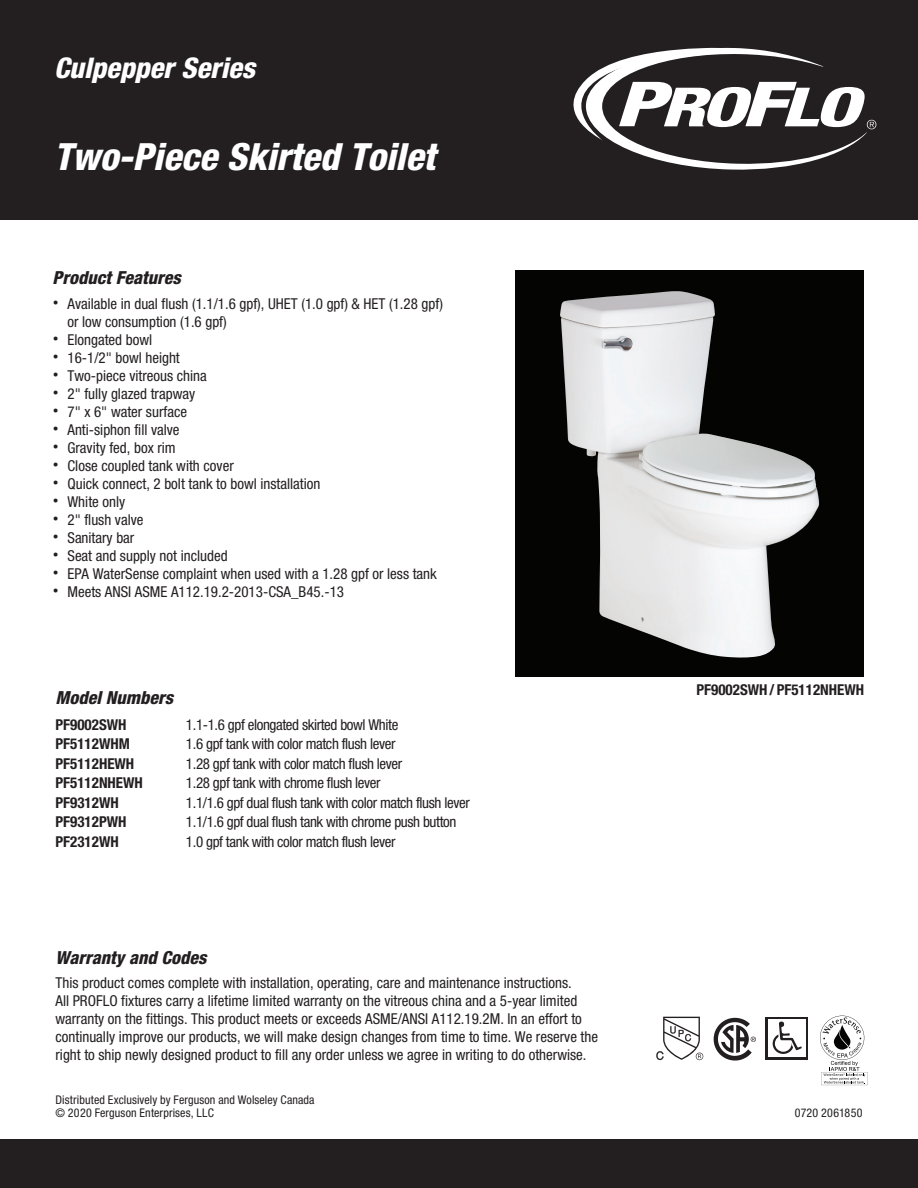
<style>
.page{position:relative;width:918px;height:1188px;background:#fff}
.page>*{position:absolute;margin:0;border:0;box-sizing:border-box;transform-origin:0 0}
.t1{font:italic 800 condensed 37.5px "Helvetica Neue";color:#fff}
.t2{font:italic 800 condensed 28.5px "Helvetica Neue";color:#fff}
.t3{font:italic 800 condensed 18px "Helvetica Neue";color:#231f20}
.t4{font:condensed 15px/18px "Helvetica Neue LT Std";color:#231f20}
.t5{font:condensed 15px "Helvetica Neue LT Std";letter-spacing:-.025em;color:#231f20}
.t6{font:700 condensed 15px "Helvetica Neue LT Std";color:#231f20}
.t7{font:condensed 12px "Helvetica Neue";letter-spacing:.01em;color:#231f20}
.s1{font-family:"Helvetica";font-stretch:normal;font-size:18px}
</style>
<div class="page">
<div style="left:0;top:1139px;width:918px;height:49px;background:#231f20"></div>
<div style="left:0;top:0;width:918px;height:220px;background:#231f20"></div>
<svg style="left:573px;top:47px;width:303px;height:123px"></svg>
<div style="left:515px;top:270px;width:349px;height:407px;background:#040503"></div>
<img style="left:560px;top:291px;width:260px;height:367px">
<div style="left:766px;top:1017px;width:42px;height:43px;background:#231f20"></div>
<div style="left:768px;top:1019px;width:38px;height:38px;background:#fff"></div>
<svg style="left:773px;top:1033px;width:21px;height:21px"></svg>
<svg style="left:775px;top:1035px;width:17px;height:17px"></svg>
<svg style="left:778px;top:1021px;width:24px;height:29px"></svg>
<svg style="left:714px;top:1018px;width:42px;height:43px"></svg>
<svg style="left:656px;top:1017px;width:47px;height:43px"></svg>
<svg style="left:820px;top:1016px;width:48px;height:69px"></svg>
<p class="t2" style="left:54px;top:50px;width:203px">Culpepper Series</p>
<p class="t1" style="left:54px;top:133px;width:383px">Two-Piece Skirted Toilet</p>
<p class="t3" style="left:52px;top:267px;width:130px">Product Features</p>
<p class="t4" style="left:68px;top:295px;width:377px;text-indent:-15px"><span class="s1">•</span> Available in dual flush (1.1/1.6 gpf), UHET (1.0 gpf) &amp; HET (1.28 gpf) or low consumption (1.6 gpf)</p>
<p class="t4" style="left:52px;top:331px;width:101px"><span class="s1">•</span> Elongated bowl</p>
<p class="t4" style="left:52px;top:349px;width:129px"><span class="s1">•</span> 16-1/2" bowl height</p>
<p class="t4" style="left:52px;top:367px;width:156px"><span class="s1">•</span> Two-piece vitreous china</p>
<p class="t4" style="left:52px;top:385px;width:144px"><span class="s1">•</span> 2" fully glazed trapway</p>
<p class="t4" style="left:52px;top:403px;width:136px"><span class="s1">•</span> 7" x 6" water surface</p>
<p class="t4" style="left:52px;top:421px;width:129px"><span class="s1">•</span> Anti-siphon fill valve</p>
<p class="t4" style="left:52px;top:439px;width:125px"><span class="s1">•</span> Gravity fed, box rim</p>
<p class="t4" style="left:52px;top:457px;width:183px"><span class="s1">•</span> Close coupled tank with cover</p>
<p class="t4" style="left:52px;top:475px;width:269px"><span class="s1">•</span> Quick connect, 2 bolt tank to bowl installation</p>
<p class="t4" style="left:52px;top:493px;width:74px"><span class="s1">•</span> White only</p>
<p class="t4" style="left:52px;top:511px;width:93px"><span class="s1">•</span> 2" flush valve</p>
<p class="t4" style="left:52px;top:529px;width:83px"><span class="s1">•</span> Sanitary bar</p>
<p class="t4" style="left:52px;top:547px;width:177px"><span class="s1">•</span> Seat and supply not included</p>
<p class="t4" style="left:52px;top:565px;width:386px"><span class="s1">•</span> EPA WaterSense complaint when used with a 1.28 gpf or less tank</p>
<p class="t4" style="left:52px;top:583px;width:293px"><span class="s1">•</span> Meets ANSI ASME A112.19.2-2013-CSA_B45.-13</p>
<p class="t3" style="left:56px;top:686px;width:119px">Model Numbers</p>
<p class="t6" style="left:56px;top:715px;width:73px">PF9002SWH</p>
<p class="t5" style="left:186px;top:716px;width:214px">1.1-1.6 gpf elongated skirted bowl White</p>
<p class="t6" style="left:56px;top:735px;width:76px">PF5112WHM</p>
<p class="t5" style="left:186px;top:735px;width:211px">1.6 gpf tank with color match flush lever</p>
<p class="t6" style="left:56px;top:754px;width:80px">PF5112HEWH</p>
<p class="t5" style="left:186px;top:755px;width:218px">1.28 gpf tank with color match flush lever</p>
<p class="t6" style="left:56px;top:774px;width:89px">PF5112NHEWH</p>
<p class="t5" style="left:186px;top:774px;width:196px">1.28 gpf tank with chrome flush lever</p>
<p class="t6" style="left:56px;top:793px;width:65px">PF9312WH</p>
<p class="t5" style="left:186px;top:794px;width:285px">1.1/1.6 gpf dual flush tank with color match flush lever</p>
<p class="t6" style="left:56px;top:813px;width:73px">PF9312PWH</p>
<p class="t5" style="left:186px;top:813px;width:272px">1.1/1.6 gpf dual flush tank with chrome push button</p>
<p class="t6" style="left:56px;top:832px;width:65px">PF2312WH</p>
<p class="t5" style="left:186px;top:833px;width:211px">1.0 gpf tank with color match flush lever</p>
<p class="t3" style="left:56px;top:946px;width:153px">Warranty and Codes</p>
<p class="t4" style="left:56px;top:974px;width:544px">This product comes complete with installation, operating, care and maintenance instructions.<br>All PROFLO fixtures carry a lifetime limited warranty on the vitreous china and a 5-year limited warranty on the fittings. This product meets or exceeds ASME/ANSI A112.19.2M. In an effort to continually improve our products, we will make design changes from time to time. We reserve the right to ship newly designed product to fill any order unless we agree in writing to do otherwise.</p>
<p class="t6" style="left:696px;top:680px;width:169px">PF9002SWH / PF5112NHEWH</p>
<p class="t7" style="left:56px;top:1093px;width:261px">Distributed Exclusively by Ferguson and Wolseley Canada</p>
<p class="t7" style="left:56px;top:1106px;width:160px">© 2020 Ferguson Enterprises, LLC</p>
<p class="t7" style="left:795px;top:1106px;width:69px">0720 2061850</p>
</div>
